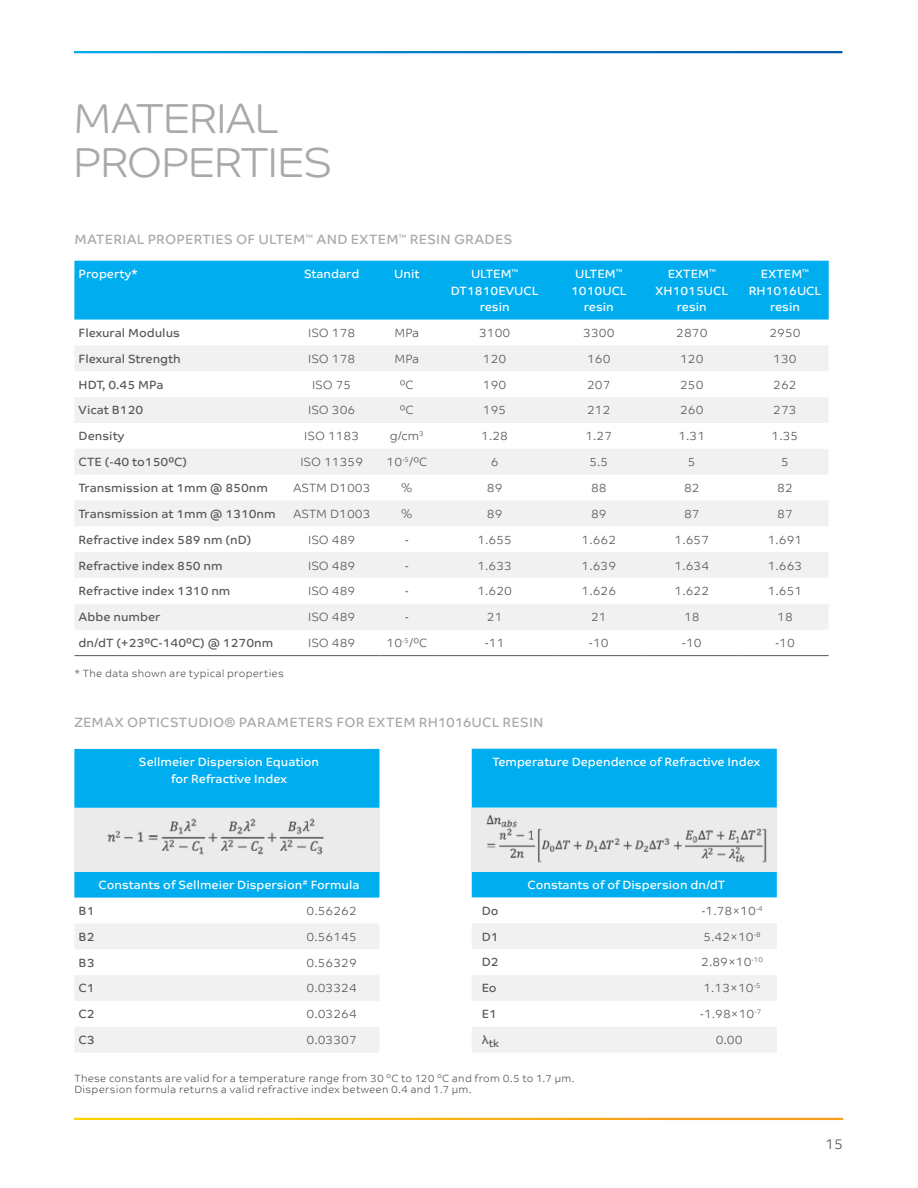
<style>
.page{position:relative;width:918px;height:1188px;background:#fff}
.page>*{position:absolute;margin:0;border:0;box-sizing:border-box;transform-origin:0 0}
.t1{font:300 42px/43.5px "SABIC Typeface Headline";letter-spacing:-.01em;color:#a7a9ac}
.t2{font:300 14.25px "SABIC Typeface Text";color:#58595b}
.t3{font:13.5px "SABIC Typeface Text";letter-spacing:.02em;color:#a7a9ac}
.t4{font:300 12px "SABIC Typeface Text";color:#58595b}
.t5{font:12px/16.5px "SABIC Typeface Text";color:#fff;text-align:center}
.t6{font:12px "SABIC Typeface Text";color:#58595b}
.t7{font:300 10.5px/10.5px "SABIC Typeface Text";letter-spacing:.025em;color:#58595b}
.t8{font:10.5px "SABIC Typeface Text";color:#58595b}
</style>
<div class="page">
<div style="left:74px;top:261px;width:755px;height:59px;background:#00aeef"></div>
<svg style="left:75px;top:346px;width:753px;height:284px;fill:#f1f1f2"></svg>
<hr style="left:74px;top:655px;width:210px;height:1px;background:#58595b">
<hr style="left:284px;top:655px;width:95px;height:1px;background:#58595b">
<hr style="left:379px;top:655px;width:55px;height:1px;background:#58595b">
<hr style="left:434px;top:655px;width:121px;height:1px;background:#58595b">
<hr style="left:555px;top:655px;width:87px;height:1px;background:#58595b">
<hr style="left:642px;top:655px;width:99px;height:1px;background:#58595b">
<hr style="left:741px;top:655px;width:88px;height:1px;background:#58595b">
<div style="left:74px;top:749px;width:305px;height:149px;background:#00aeef"></div>
<div style="left:74px;top:808px;width:305px;height:64px;background:#ebebec"></div>
<svg style="left:75px;top:924px;width:304px;height:129px"></svg>
<div style="left:472px;top:749px;width:305px;height:148px;background:#00aeef"></div>
<div style="left:472px;top:808px;width:305px;height:64px;background:#ebebec"></div>
<svg style="left:472px;top:923px;width:305px;height:129px"></svg>
<img style="left:107px;top:818px;width:217px;height:37px">
<img style="left:486px;top:815px;width:281px;height:48px">
<h1 class="t1" style="left:74px;top:97px;width:260px">MATERIAL<br>PROPERTIES</h1>
<p class="t3" style="left:74px;top:232px;width:440px">MATERIAL PROPERTIES OF ULTEM<sup>™</sup> AND EXTEM<sup>™</sup> RESIN GRADES</p>
<p class="t5" style="left:79px;top:266px;width:61px">Property*</p>
<p class="t5" style="left:304px;top:266px;width:57px">Standard</p>
<p class="t5" style="left:394px;top:266px;width:27px">Unit</p>
<p class="t5" style="left:451px;top:266px;width:89px">ULTEM<sup>™<br></sup>DT1810EVUCL resin</p>
<p class="t5" style="left:571px;top:266px;width:57px">ULTEM<sup>™<br></sup>1010UCL resin</p>
<p class="t5" style="left:656px;top:266px;width:74px">EXTEM<sup>™<br></sup>XH1015UCL resin</p>
<p class="t5" style="left:749px;top:266px;width:74px">EXTEM<sup>™<br></sup>RH1016UCL resin</p>
<p class="t6" style="left:79px;top:326px;width:103px">Flexural Modulus</p>
<p class="t4" style="left:308px;top:321px;width:49px">ISO 178</p>
<p class="t4" style="left:395px;top:321px;width:26px">MPa</p>
<p class="t4" style="left:479px;top:321px;width:33px">3100</p>
<p class="t4" style="left:583px;top:321px;width:33px">3300</p>
<p class="t4" style="left:676px;top:321px;width:33px">2870</p>
<p class="t4" style="left:769px;top:321px;width:33px">2950</p>
<p class="t6" style="left:79px;top:352px;width:104px">Flexural Strength</p>
<p class="t4" style="left:308px;top:347px;width:49px">ISO 178</p>
<p class="t4" style="left:395px;top:347px;width:26px">MPa</p>
<p class="t4" style="left:483px;top:347px;width:25px">120</p>
<p class="t4" style="left:587px;top:347px;width:25px">160</p>
<p class="t4" style="left:680px;top:347px;width:25px">120</p>
<p class="t4" style="left:773px;top:347px;width:25px">130</p>
<p class="t6" style="left:79px;top:377px;width:86px">HDT, 0.45 MPa</p>
<p class="t4" style="left:312px;top:373px;width:41px">ISO 75</p>
<p class="t4" style="left:400px;top:373px;width:15px">⁰C</p>
<p class="t4" style="left:483px;top:373px;width:25px">190</p>
<p class="t4" style="left:587px;top:373px;width:25px">207</p>
<p class="t4" style="left:680px;top:373px;width:25px">250</p>
<p class="t4" style="left:773px;top:373px;width:25px">262</p>
<p class="t6" style="left:79px;top:403px;width:66px">Vicat B120</p>
<p class="t4" style="left:308px;top:399px;width:49px">ISO 306</p>
<p class="t4" style="left:400px;top:399px;width:15px">⁰C</p>
<p class="t4" style="left:483px;top:399px;width:25px">195</p>
<p class="t4" style="left:587px;top:399px;width:25px">212</p>
<p class="t4" style="left:680px;top:399px;width:25px">260</p>
<p class="t4" style="left:773px;top:399px;width:25px">273</p>
<p class="t6" style="left:79px;top:429px;width:47px">Density</p>
<p class="t4" style="left:304px;top:425px;width:57px">ISO 1183</p>
<p class="t4" style="left:390px;top:425px;width:35px">g/cm<sup>3</sup></p>
<p class="t4" style="left:481px;top:425px;width:28px">1.28</p>
<p class="t4" style="left:585px;top:425px;width:28px">1.27</p>
<p class="t4" style="left:678px;top:425px;width:28px">1.31</p>
<p class="t4" style="left:772px;top:425px;width:28px">1.35</p>
<p class="t6" style="left:79px;top:455px;width:110px">CTE (-40 to150⁰C)</p>
<p class="t4" style="left:300px;top:451px;width:64px">ISO 11359</p>
<p class="t4" style="left:387px;top:451px;width:42px">10<sup>-5</sup>/⁰C</p>
<p class="t4" style="left:491px;top:451px;width:9px">6</p>
<p class="t4" style="left:589px;top:451px;width:20px">5.5</p>
<p class="t4" style="left:688px;top:451px;width:9px">5</p>
<p class="t4" style="left:781px;top:451px;width:9px">5</p>
<p class="t6" style="left:79px;top:481px;width:191px">Transmission at 1mm @ 850nm</p>
<p class="t4" style="left:293px;top:477px;width:79px">ASTM D1003</p>
<p class="t4" style="left:401px;top:477px;width:13px">%</p>
<p class="t4" style="left:487px;top:477px;width:17px">89</p>
<p class="t4" style="left:591px;top:477px;width:17px">88</p>
<p class="t4" style="left:684px;top:477px;width:17px">82</p>
<p class="t4" style="left:777px;top:477px;width:17px">82</p>
<p class="t6" style="left:79px;top:507px;width:199px">Transmission at 1mm @ 1310nm</p>
<p class="t4" style="left:293px;top:502px;width:79px">ASTM D1003</p>
<p class="t4" style="left:401px;top:502px;width:13px">%</p>
<p class="t4" style="left:487px;top:502px;width:17px">89</p>
<p class="t4" style="left:591px;top:502px;width:17px">89</p>
<p class="t4" style="left:684px;top:502px;width:17px">87</p>
<p class="t4" style="left:777px;top:502px;width:17px">87</p>
<p class="t6" style="left:79px;top:533px;width:174px">Refractive index 589 nm (nD)</p>
<p class="t4" style="left:308px;top:528px;width:49px">ISO 489</p>
<p class="t4" style="left:405px;top:528px;width:6px">-</p>
<p class="t4" style="left:477px;top:528px;width:36px">1.655</p>
<p class="t4" style="left:582px;top:528px;width:36px">1.662</p>
<p class="t4" style="left:675px;top:528px;width:36px">1.657</p>
<p class="t4" style="left:768px;top:528px;width:36px">1.691</p>
<p class="t6" style="left:79px;top:558px;width:146px">Refractive index 850 nm</p>
<p class="t4" style="left:308px;top:554px;width:49px">ISO 489</p>
<p class="t4" style="left:405px;top:554px;width:6px">-</p>
<p class="t4" style="left:477px;top:554px;width:36px">1.633</p>
<p class="t4" style="left:582px;top:554px;width:36px">1.639</p>
<p class="t4" style="left:675px;top:554px;width:36px">1.634</p>
<p class="t4" style="left:768px;top:554px;width:36px">1.663</p>
<p class="t6" style="left:79px;top:584px;width:153px">Refractive index 1310 nm</p>
<p class="t4" style="left:308px;top:580px;width:49px">ISO 489</p>
<p class="t4" style="left:405px;top:580px;width:6px">-</p>
<p class="t4" style="left:477px;top:580px;width:36px">1.620</p>
<p class="t4" style="left:582px;top:580px;width:36px">1.626</p>
<p class="t4" style="left:675px;top:580px;width:36px">1.622</p>
<p class="t4" style="left:768px;top:580px;width:36px">1.651</p>
<p class="t6" style="left:79px;top:610px;width:83px">Abbe number</p>
<p class="t4" style="left:308px;top:606px;width:49px">ISO 489</p>
<p class="t4" style="left:405px;top:606px;width:6px">-</p>
<p class="t4" style="left:487px;top:606px;width:17px">21</p>
<p class="t4" style="left:591px;top:606px;width:17px">21</p>
<p class="t4" style="left:684px;top:606px;width:17px">18</p>
<p class="t4" style="left:777px;top:606px;width:17px">18</p>
<p class="t6" style="left:79px;top:636px;width:196px">dn/dT (+23⁰C-140⁰C) @ 1270nm</p>
<p class="t4" style="left:308px;top:632px;width:49px">ISO 489</p>
<p class="t4" style="left:387px;top:632px;width:42px">10<sup>-5</sup>/⁰C</p>
<p class="t4" style="left:485px;top:632px;width:21px">-11</p>
<p class="t4" style="left:589px;top:632px;width:21px">-10</p>
<p class="t4" style="left:682px;top:632px;width:21px">-10</p>
<p class="t4" style="left:775px;top:632px;width:21px">-10</p>
<p class="t7" style="left:74px;top:667px;width:211px">* The data shown are typical properties</p>
<p class="t3" style="left:74px;top:714px;width:471px">ZEMAX OPTICSTUDIO® PARAMETERS FOR EXTEM RH1016UCL RESIN</p>
<p class="t5" style="left:139px;top:754px;width:182px">Sellmeier Dispersion Equation for Refractive Index</p>
<p class="t5" style="left:492px;top:754px;width:269px">Temperature Dependence of Refractive Index</p>
<p class="t5" style="left:99px;top:877px;width:263px">Constants of Sellmeier Dispersion<sup>#</sup> Formula</p>
<p class="t5" style="left:527px;top:877px;width:199px">Constants of of Dispersion dn/dT</p>
<p class="t6" style="left:79px;top:904px;width:17px">B1</p>
<p class="t4" style="left:307px;top:900px;width:52px">0.56262</p>
<p class="t6" style="left:79px;top:930px;width:17px">B2</p>
<p class="t4" style="left:307px;top:925px;width:52px">0.56145</p>
<p class="t6" style="left:79px;top:955px;width:17px">B3</p>
<p class="t4" style="left:307px;top:951px;width:52px">0.56329</p>
<p class="t6" style="left:79px;top:981px;width:18px">C1</p>
<p class="t4" style="left:307px;top:977px;width:52px">0.03324</p>
<p class="t6" style="left:79px;top:1007px;width:18px">C2</p>
<p class="t4" style="left:307px;top:1003px;width:52px">0.03264</p>
<p class="t6" style="left:79px;top:1033px;width:18px">C3</p>
<p class="t4" style="left:307px;top:1029px;width:52px">0.03307</p>
<p class="t6" style="left:482px;top:904px;width:18px">Do</p>
<p class="t4" style="left:701px;top:899px;width:63px">-1.78×10<sup>-4</sup></p>
<p class="t6" style="left:482px;top:929px;width:18px">D1</p>
<p class="t4" style="left:704px;top:925px;width:59px">5.42×10<sup>-8</sup></p>
<p class="t6" style="left:482px;top:955px;width:18px">D2</p>
<p class="t4" style="left:701px;top:951px;width:63px">2.89×10<sup>-10</sup></p>
<p class="t6" style="left:482px;top:981px;width:16px">Eo</p>
<p class="t4" style="left:704px;top:977px;width:59px">1.13×10<sup>-5</sup></p>
<p class="t6" style="left:482px;top:1007px;width:17px">E1</p>
<p class="t4" style="left:700px;top:1003px;width:63px">-1.98×10<sup>-7</sup></p>
<p class="t8" style="left:482px;top:1037px;width:19px"><sup>λ</sup>tk</p>
<p class="t4" style="left:716px;top:1029px;width:28px">0.00</p>
<p class="t7" style="left:74px;top:1072px;width:502px">These constants are valid for a temperature range from 30 °C to 120 °C and from 0.5 to 1.7 μm.<br>Dispersion formula returns a valid refractive index between 0.4 and 1.7 μm.</p>
<p class="t2" style="left:825px;top:1131px;width:20px">15</p>
</div>
